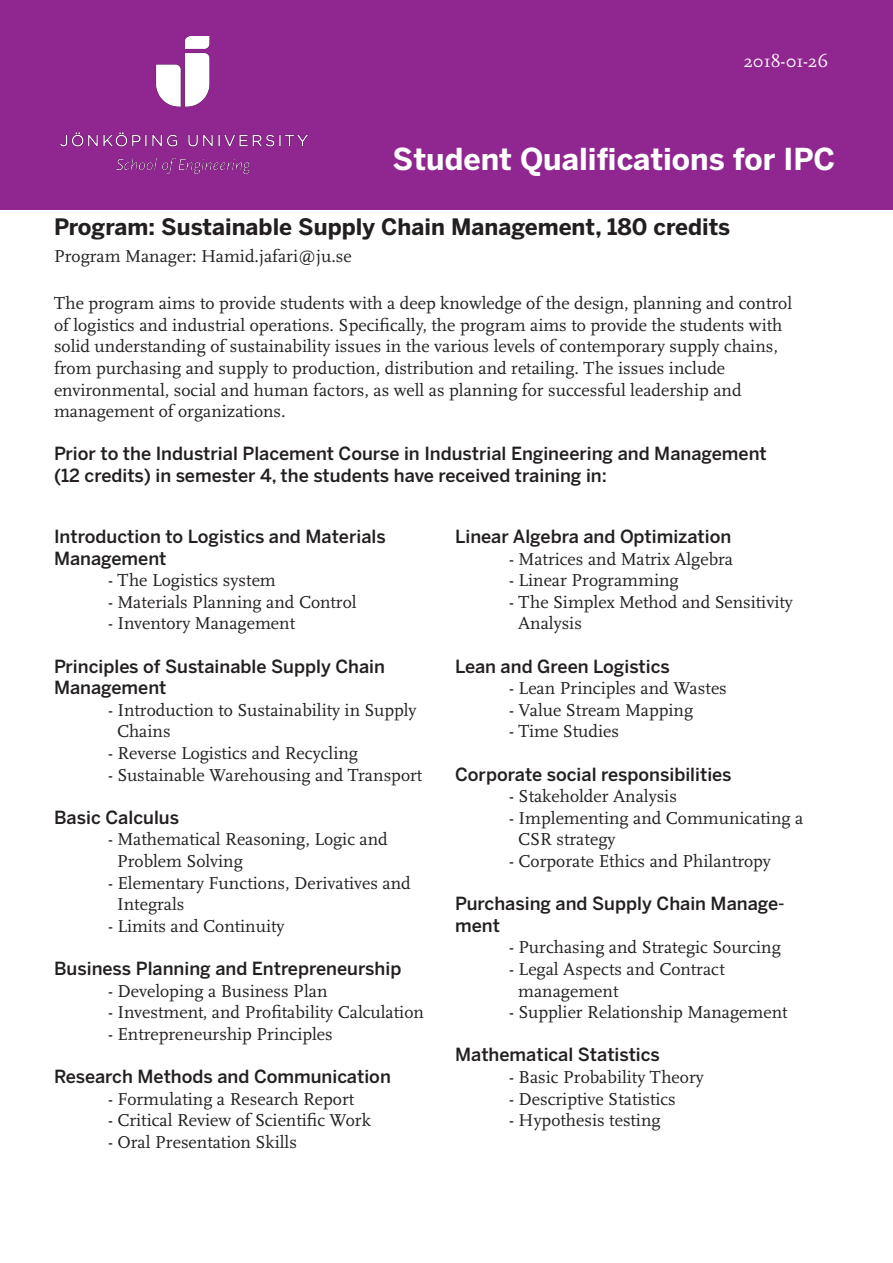
<style>
.page{position:relative;width:893px;height:1263px;background:#fff}
.page>*{position:absolute;margin:0;border:0;box-sizing:border-box;transform-origin:0 0}
.t1{font:700 30px "Benton Sans";color:#fff}
.t2{font:700 22.5px "Benton Sans";color:#231f20}
.t3{font:18px/21.6px "Scala OT";color:#231f20}
.t4{font:500 18px/21.6px "Benton Sans";color:#231f20}
.t5{font:18px "Scala OT";color:#fff}
</style>
<div class="page">
<div style="left:0;top:0;width:893px;height:209px;background:#90268f"></div>
<img style="left:61px;top:36px;width:246px;height:137px">
<p class="t5" style="left:743px;top:52px;width:87px">2018-01-26</p>
<p class="t1" style="left:393px;top:141px;width:444px">Student Qualifications for IPC</p>
<p class="t2" style="left:54px;top:213px;width:678px">Program: Sustainable Supply Chain Management, 180 credits</p>
<p class="t3" style="left:54px;top:246px;width:299px">Program Manager: Hamid.jafari@ju.se</p>
<p class="t3" style="left:54px;top:293px;width:740px">The program aims to provide students with a deep knowledge of the design, planning and control of logistics and industrial operations. Specifically, the program aims to provide the students with solid understanding of sustainability issues in the various levels of contemporary supply chains, from purchasing and supply to production, distribution and retailing. The issues include environmental, social and human factors, as well as planning for successful leadership and management of organizations.</p>
<p class="t4" style="left:54px;top:443px;width:714px">Prior to the Industrial Placement Course in Industrial Engineering and Management (12 credits) in semester 4, the students have received training in:</p>
<p class="t4" style="left:54px;top:525px;width:333px">Introduction to Logistics and Materials<br>Management</p>
<p class="t3" style="left:108px;top:570px;width:169px">- The Logistics system</p>
<p class="t3" style="left:108px;top:591px;width:250px">- Materials Planning and Control</p>
<p class="t3" style="left:108px;top:613px;width:189px">- Inventory Management</p>
<p class="t4" style="left:54px;top:655px;width:333px">Principles of Sustainable Supply Chain<br>Management</p>
<p class="t3" style="left:117px;top:699px;width:301px;text-indent:-9px">- Introduction to Sustainability in Supply<br>Chains</p>
<p class="t3" style="left:108px;top:743px;width:252px">- Reverse Logistics and Recycling</p>
<p class="t3" style="left:108px;top:764px;width:316px">- Sustainable Warehousing and Transport</p>
<p class="t4" style="left:54px;top:806px;width:127px">Basic Calculus</p>
<p class="t3" style="left:117px;top:829px;width:272px;text-indent:-9px">- Mathematical Reasoning, Logic and<br>Problem Solving</p>
<p class="t3" style="left:117px;top:872px;width:295px;text-indent:-9px">- Elementary Functions, Derivatives and<br>Integrals</p>
<p class="t3" style="left:108px;top:915px;width:178px">- Limits and Continuity</p>
<p class="t4" style="left:54px;top:957px;width:349px">Business Planning and Entrepreneurship</p>
<p class="t3" style="left:108px;top:980px;width:221px">- Developing a Business Plan</p>
<p class="t3" style="left:108px;top:1002px;width:317px">- Investment, and Profitability Calculation</p>
<p class="t3" style="left:108px;top:1023px;width:226px">- Entrepreneurship Principles</p>
<p class="t4" style="left:54px;top:1065px;width:338px">Research Methods and Communication</p>
<p class="t3" style="left:108px;top:1088px;width:248px">- Formulating a Research Report</p>
<p class="t3" style="left:108px;top:1110px;width:264px">- Critical Review of Scientific Work</p>
<p class="t3" style="left:108px;top:1131px;width:191px">- Oral Presentation Skills</p>
<p class="t4" style="left:455px;top:525px;width:278px">Linear Algebra and Optimization</p>
<p class="t3" style="left:509px;top:548px;width:226px">- Matrices and Matrix Algebra</p>
<p class="t3" style="left:509px;top:570px;width:171px">- Linear Programming</p>
<p class="t3" style="left:518px;top:591px;width:276px;text-indent:-9px">- The Simplex Method and Sensitivity<br>Analysis</p>
<p class="t4" style="left:455px;top:655px;width:216px">Lean and Green Logistics</p>
<p class="t3" style="left:509px;top:678px;width:219px">- Lean Principles and Wastes</p>
<p class="t3" style="left:509px;top:699px;width:185px">- Value Stream Mapping</p>
<p class="t3" style="left:509px;top:721px;width:111px">- Time Studies</p>
<p class="t4" style="left:455px;top:763px;width:278px">Corporate social responsibilities</p>
<p class="t3" style="left:509px;top:786px;width:169px">- Stakeholder Analysis</p>
<p class="t3" style="left:518px;top:807px;width:287px;text-indent:-9px">- Implementing and Communicating a<br>CSR strategy</p>
<p class="t3" style="left:509px;top:851px;width:263px">- Corporate Ethics and Philantropy</p>
<p class="t4" style="left:455px;top:892px;width:331px">Purchasing and Supply Chain Manage&shy;ment</p>
<p class="t3" style="left:509px;top:937px;width:273px">- Purchasing and Strategic Sourcing</p>
<p class="t3" style="left:518px;top:959px;width:208px;text-indent:-9px">- Legal Aspects and Contract management</p>
<p class="t3" style="left:509px;top:1002px;width:280px">- Supplier Relationship Management</p>
<p class="t4" style="left:455px;top:1044px;width:206px">Mathematical Statistics</p>
<p class="t3" style="left:509px;top:1067px;width:196px">- Basic Probability Theory</p>
<p class="t3" style="left:509px;top:1088px;width:168px">- Descriptive Statistics</p>
<p class="t3" style="left:509px;top:1110px;width:153px">- Hypothesis testing</p>
</div>
